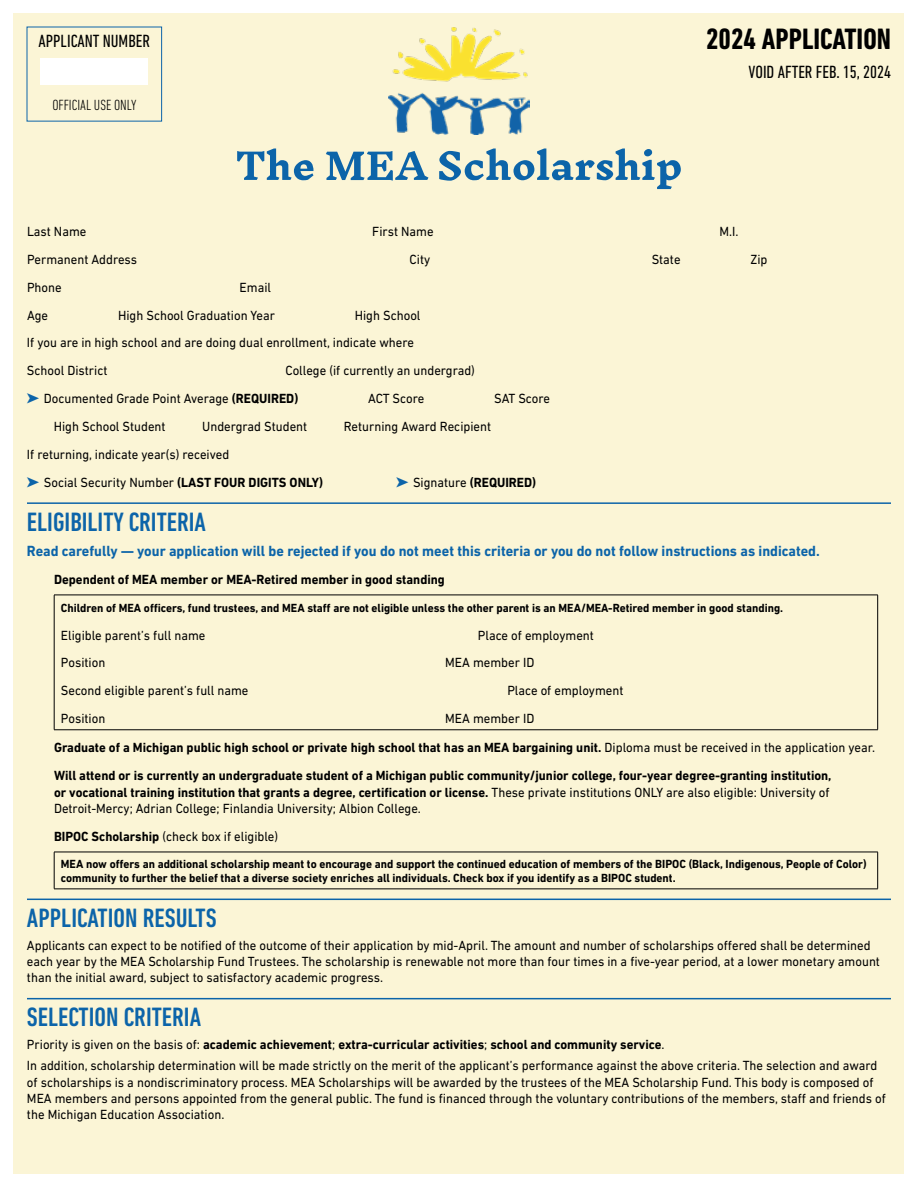
<style>
.page{position:relative;width:918px;height:1188px;background:#fff}
.page>*{position:absolute;margin:0;border:0;box-sizing:border-box;transform-origin:0 0}
.t1{font:700 condensed 30px "DIN Next LT Pro";color:#000}
.t2{font:500 condensed 27px "DIN Next LT Pro";color:#0c64a9}
.t3{font:condensed 18px "DIN Next LT Pro";color:#000}
.t4{font:700 15px "DIN Next LT Pro";color:#0c64a9;scale:.95 1}
.t5{font:300 condensed 15px "DIN Next LT Pro";color:#000}
.t6{font:13.5px/16.2px "DIN Next LT Pro";color:#000;scale:.95 1}
.t7{font:700 13.5px/28.7px "DIN Next LT Pro";color:#000;scale:.95 1}
.t8{font:700 12px/14.4px "DIN Next LT Pro";color:#000;scale:.95 1}
.s1{font-weight:700}
.s2{font-weight:400}
</style>
<div class="page">
<div style="left:14px;top:14px;width:890px;height:1160px;background:#fbf5d6"></div>
<img style="left:389px;top:27px;width:140px;height:107px">
<svg style="left:237px;top:148px;width:444px;height:41px"></svg>
<hr style="left:27px;top:502px;width:864px;height:2px;background:#0c64a9">
<hr style="left:27px;top:899px;width:864px;height:1px;background:#0c64a9">
<hr style="left:27px;top:998px;width:864px;height:1px;background:#0c64a9">
<hr style="left:54px;top:595px;width:824px;height:1px;background:#000">
<hr style="left:54px;top:595px;width:1px;height:135px;background:#000">
<hr style="left:877px;top:595px;width:1px;height:135px;background:#000">
<hr style="left:54px;top:730px;width:824px;height:1px;background:#000">
<hr style="left:54px;top:852px;width:824px;height:1px;background:#000">
<hr style="left:54px;top:852px;width:1px;height:37px;background:#000">
<hr style="left:877px;top:852px;width:1px;height:37px;background:#000">
<hr style="left:54px;top:889px;width:824px;height:1px;background:#000">
<div style="left:40px;top:58px;width:108px;height:27px;background:#fff"></div>
<h3 class="t3" style="left:39px;top:31px;width:113px">APPLICANT NUMBER</h3>
<p class="t5" style="left:52px;top:96px;width:86px">OFFICIAL USE ONLY</p>
<h1 class="t1" style="left:706px;top:22px;width:186px">2024 APPLICATION</h1>
<h3 class="t3" style="left:749px;top:62px;width:144px">VOID AFTER FEB. 15, 2024</h3>
<p class="t6" style="left:27px;top:223px;width:64px">Last Name</p>
<p class="t6" style="left:372px;top:223px;width:66px">First Name</p>
<p class="t6" style="left:720px;top:223px;width:22px">M.I.</p>
<p class="t6" style="left:27px;top:251px;width:117px">Permanent Address</p>
<p class="t6" style="left:410px;top:251px;width:23px">City</p>
<p class="t6" style="left:652px;top:251px;width:32px">State</p>
<p class="t6" style="left:750px;top:251px;width:19px">Zip</p>
<p class="t6" style="left:27px;top:279px;width:38px">Phone</p>
<p class="t6" style="left:240px;top:279px;width:35px">Email</p>
<p class="t6" style="left:27px;top:307px;width:24px">Age</p>
<p class="t6" style="left:118px;top:307px;width:167px">High School Graduation Year</p>
<p class="t6" style="left:27px;top:301px;width:416px;line-height:27.8px;text-indent:328px">High School<br>If you are in high school and are doing dual enrollment, indicate where<br>School District</p>
<p class="t6" style="left:44px;top:357px;width:455px;line-height:27.8px;text-indent:242px">College (if currently an undergrad)<br>Documented Grade Point Average <span class="s1">(REQUIRED)</span></p>
<p class="t6" style="left:368px;top:390px;width:61px">ACT Score</p>
<p class="t6" style="left:494px;top:390px;width:60px">SAT Score</p>
<p class="t6" style="left:54px;top:418px;width:119px">High School Student</p>
<p class="t6" style="left:202px;top:418px;width:112px">Undergrad Student</p>
<p class="t6" style="left:344px;top:418px;width:157px">Returning Award Recipient</p>
<p class="t6" style="left:44px;top:440px;width:296px;line-height:27.8px;text-indent:-17px">If returning, indicate year(s) received<br>Social Security Number <span class="s1">(LAST FOUR DIGITS ONLY)</span></p>
<p class="t7" style="left:413px;top:468px;width:131px"><span class="s2">Signature</span> (REQUIRED)</p>
<h2 class="t2" style="left:27px;top:507px;width:180px">ELIGIBILITY CRITERIA</h2>
<p class="t4" style="left:27px;top:542px;width:836px">Read carefully — your application will be rejected if you do not meet this criteria or you do not follow instructions as indicated.</p>
<p class="t7" style="left:54px;top:565px;width:413px">Dependent of MEA member or MEA‑Retired member in good standing</p>
<p class="t8" style="left:61px;top:600px;width:762px">Children of MEA officers, fund trustees, and MEA staff are not eligible unless the other parent is an MEA/MEA‑Retired member in good standing.</p>
<p class="t6" style="left:61px;top:627px;width:154px">Eligible parent’s full name</p>
<p class="t6" style="left:478px;top:627px;width:124px">Place of employment</p>
<p class="t6" style="left:61px;top:655px;width:48px">Position</p>
<p class="t6" style="left:445px;top:655px;width:95px">MEA member ID</p>
<p class="t6" style="left:61px;top:682px;width:199px">Second eligible parent’s full name</p>
<p class="t6" style="left:507px;top:682px;width:124px">Place of employment</p>
<p class="t6" style="left:61px;top:710px;width:48px">Position</p>
<p class="t7" style="left:54px;top:704px;width:866px;text-indent:391px"><span class="s2">MEA member ID<br></span>Graduate of a Michigan public high school or private high school that has an MEA bargaining unit. <span class="s2">Diploma must be received in the application year.<br></span>Will attend or is currently an undergraduate student of a Michigan public community/junior college, four‑year degree‑granting institution,</p>
<p class="t6" style="left:54px;top:784px;width:818px"><span class="s1">or vocational training institution that grants a degree, certification or license.</span> These private institutions ONLY are also eligible: University of<br>Detroit‑Mercy; Adrian College; Finlandia University; Albion College.</p>
<p class="t6" style="left:54px;top:828px;width:237px"><span class="s1">BIPOC Scholarship</span> (check box if eligible)</p>
<p class="t8" style="left:61px;top:856px;width:850px">MEA now offers an additional scholarship meant to encourage and support the continued education of members of the BIPOC (Black, Indigenous, People of Color) community to further the belief that a diverse society enriches all individuals. Check box if you identify as a BIPOC student.</p>
<h2 class="t2" style="left:27px;top:903px;width:191px">APPLICATION RESULTS</h2>
<p class="t6" style="left:27px;top:937px;width:899px">Applicants can expect to be notified of the outcome of their application by mid‑April. The amount and number of scholarships offered shall be determined each year by the MEA Scholarship Fund Trustees. The scholarship is renewable not more than four times in a five‑year period, at a lower monetary amount than the initial award, subject to satisfactory academic progress.</p>
<h2 class="t2" style="left:27px;top:1002px;width:176px">SELECTION CRITERIA</h2>
<p class="t6" style="left:27px;top:1034px;width:897px;line-height:21px">Priority is given on the basis of: <span class="s1">academic achievement</span>; <span class="s1">extra-curricular activities</span>; <span class="s1">school and community service</span>.<br>In addition, scholarship determination will be made strictly on the merit of the applicant’s performance against the above criteria. The selection and award</p>
<p class="t6" style="left:27px;top:1074px;width:906px">of scholarships is a nondiscriminatory process. MEA Scholarships will be awarded by the trustees of the MEA Scholarship Fund. This body is composed of<br>MEA members and persons appointed from the general public. The fund is financed through the voluntary contributions of the members, staff and friends of the Michigan Education Association.</p>
</div>
